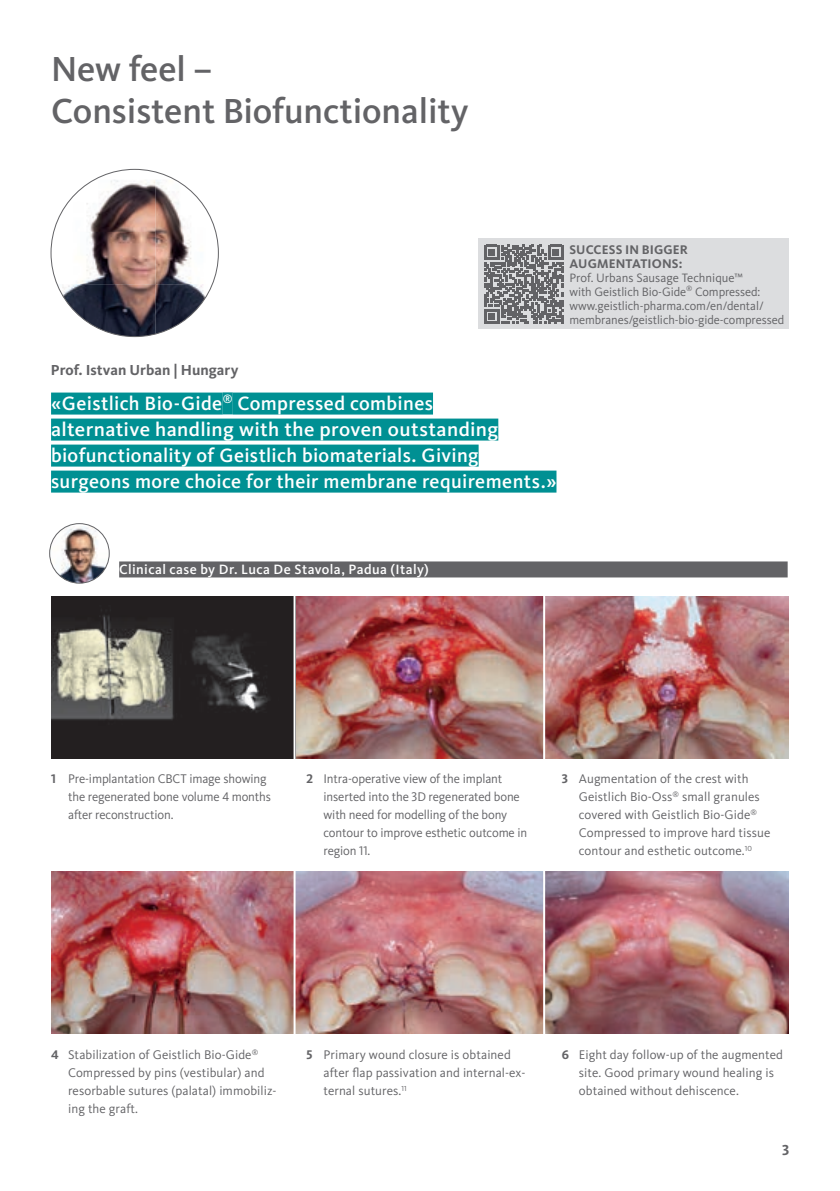
<style>
.page{position:relative;width:840px;height:1191px;background:#fff}
.page>*{position:absolute;margin:0;border:0;box-sizing:border-box;transform-origin:0 0}
.t1{font:500 36px/42px "Kievit Pro";color:#636366}
.t2{font:500 20px/26px "Kievit Pro";letter-spacing:.015em;color:#fff}
.t3{font:700 15px "Kievit Pro";letter-spacing:.005em;color:#636366}
.t4{font:500 14px "Kievit Pro";letter-spacing:.03em;color:#fff}
.t5{font:13px/18px "Kievit Pro";letter-spacing:.005em;color:#636366}
.t6{font:700 13px/14px "Kievit Pro";letter-spacing:.01em;color:#636366}
.t7{font:12.6px/14px "Kievit Pro";letter-spacing:-.005em;color:#636366}
.s1{font-weight:700}
</style>
<div class="page">
<div style="left:51px;top:392px;width:172px;height:22px;background:#009093"></div>
<div style="left:223px;top:392px;width:10px;height:22px;background:#009093"></div>
<div style="left:233px;top:392px;width:200px;height:22px;background:#009093"></div>
<div style="left:51px;top:418px;width:447px;height:22px;background:#009093"></div>
<div style="left:51px;top:444px;width:427px;height:22px;background:#009093"></div>
<div style="left:51px;top:470px;width:505px;height:22px;background:#009093"></div>
<div style="left:119px;top:561px;width:668px;height:16px;background:#636366"></div>
<img style="left:295px;top:596px;width:248px;height:162px">
<img style="left:545px;top:596px;width:243px;height:162px">
<img style="left:51px;top:871px;width:242px;height:162px">
<img style="left:295px;top:871px;width:248px;height:162px">
<img style="left:545px;top:871px;width:243px;height:162px">
<svg style="left:51px;top:596px;width:242px;height:162px;background:#474441"></svg>
<img style="left:54px;top:180px;width:101px;height:52px">
<img style="left:155px;top:180px;width:53px;height:154px">
<img style="left:51px;top:232px;width:104px;height:52px">
<img style="left:57px;top:284px;width:98px;height:52px">
<img style="left:50px;top:526px;width:59px;height:57px">
<div style="left:49px;top:523px;width:60px;height:60px;border:1px solid #636366;border-radius:50%"></div>
<div style="left:478px;top:239px;width:310px;height:90px;background:#dcdddf"></div>
<svg style="left:484px;top:245px;width:79px;height:79px"></svg>
<h1 class="t1" style="left:51px;top:48px;width:419px">New feel –<br>Consistent Biofunctionality</h1>
<p class="t6" style="left:569px;top:242px;width:120px">SUCCESS IN BIGGER<br>AUGMENTATIONS:</p>
<p class="t7" style="left:569px;top:270px;width:216px">Prof. Urbans Sausage Technique™<br>with Geistlich Bio-Gide<sup>®</sup> Compressed: www.geistlich-pharma.com/en/dental/ membranes/geistlich-bio-gide-compressed</p>
<p class="t3" style="left:51px;top:360px;width:189px">Prof. Istvan Urban | Hungary</p>
<h2 class="t2" style="left:51px;top:390px;width:506px">«Geistlich Bio-Gide<sup>®</sup> Compressed combines<br>alternative handling with the proven outstanding biofunctionality of Geistlich biomaterials. Giving surgeons more choice for their membrane requirements.»</h2>
<p class="t4" style="left:119px;top:561px;width:311px">Clinical case by Dr. Luca De Stavola, Padua (Italy)</p>
<p class="t5" style="left:68px;top:770px;width:204px;text-indent:-17px"><span class="s1">1</span> Pre-implantation CBCT image showing the regenerated bone volume 4 months after reconstruction.</p>
<p class="t5" style="left:323px;top:770px;width:205px;text-indent:-17px"><span class="s1">2</span> Intra-operative view of the implant inserted into the 3D regenerated bone with need for modelling of the bony contour to improve esthetic outcome in region 11.</p>
<p class="t5" style="left:578px;top:770px;width:193px;text-indent:-17px"><span class="s1">3</span> Augmentation of the crest with Geistlich Bio-Oss<sup>®</sup> small granules covered with Geistlich Bio-Gide<sup>® </sup>Compressed to improve hard tissue contour and esthetic outcome.<sup>10</sup></p>
<p class="t5" style="left:68px;top:1046px;width:210px;text-indent:-17px"><span class="s1">4</span> Stabilization of Geistlich Bio-Gide<sup>® </sup>Compressed by pins (vestibular) and resorbable sutures (palatal) immobiliz&shy;ing the graft.</p>
<p class="t5" style="left:323px;top:1046px;width:203px;text-indent:-17px"><span class="s1">5</span> Primary wound closure is obtained after flap passivation and internal-ex&shy;ternal sutures.<sup>11</sup></p>
<p class="t5" style="left:578px;top:1046px;width:205px;text-indent:-17px"><span class="s1">6</span> Eight day follow-up of the augmented site. Good primary wound healing is obtained without dehiscence.</p>
<p class="t3" style="left:781px;top:1141px;width:9px">3</p>
</div>
